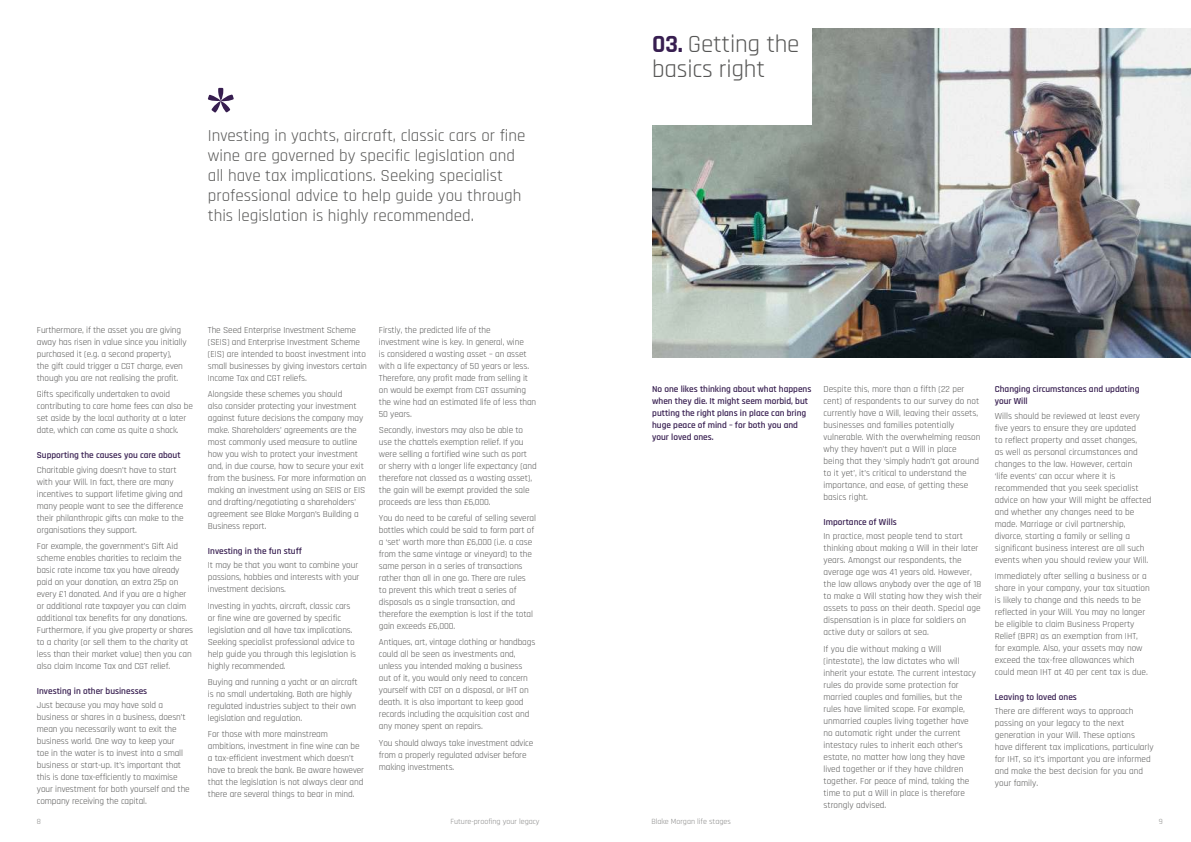
<style>
.page{position:relative;width:1191px;height:842px;background:#fff}
.page>*{position:absolute;margin:0;border:0;box-sizing:border-box;transform-origin:0 0}
.t1{font:25px/25px "Rajdhani";letter-spacing:-.01em;color:#575756}
.t2{font:17px/20px "Rajdhani";color:#575756}
.t3{font:9.2px/12px "Rajdhani";letter-spacing:-.01em;color:#575756}
.t4{font:600 9.2px/12px "Rajdhani";color:#371e50}
.t5{font:8px "Rajdhani";color:#878786}
.s1{font-weight:700;color:#371e50}
</style>
<div class="page">
<img style="left:652px;top:28px;width:539px;height:330px">
<div style="left:607px;top:0;width:204px;height:125px;background:#fff"></div>
<svg style="left:208px;top:88px;width:26px;height:25px"></svg>
<h2 class="t2" style="left:208px;top:126px;width:319px">Investing in yachts, aircraft, classic cars or fine wine are governed by specific legislation and all have tax implications. Seeking specialist professional advice to help guide you through this legislation is highly recommended.</h2>
<p class="t3" style="left:37px;top:324px;width:151px">Furthermore, if the asset you are giving away has risen in value since you initially purchased it (e.g. a second property),<br>the gift could trigger a CGT charge, even though you are not realising the profit.</p>
<p class="t3" style="left:37px;top:388px;width:158px">Gifts specifically undertaken to avoid contributing to care home fees can also be set aside by the local authority at a later date, which can come as quite a shock.</p>
<p class="t4" style="left:37px;top:449px;width:145px">Supporting the causes you care about</p>
<p class="t3" style="left:37px;top:464px;width:148px">Charitable giving doesn’t have to start with your Will. In fact, there are many incentives to support lifetime giving and many people want to see the difference their philanthropic gifts can make to the organisations they support.</p>
<p class="t3" style="left:37px;top:540px;width:158px">For example, the government’s Gift Aid scheme enables charities to reclaim the basic rate income tax you have already paid on your donation, an extra 25p on every £1 donated. And if you are a higher or additional rate taxpayer you can claim additional tax benefits for any donations.<br>Furthermore, if you give property or shares to a charity (or sell them to the charity at less than their market value) then you can also claim Income Tax and CGT relief.</p>
<p class="t4" style="left:37px;top:685px;width:112px">Investing in other businesses</p>
<p class="t3" style="left:37px;top:700px;width:154px">Just because you may have sold a business or shares in a business, doesn’t mean you necessarily want to exit the business world. One way to keep your<br>toe in the water is to invest into a small business or start-up. It’s important that this is done tax-efficiently to maximise your investment for both yourself and the company receiving the capital.</p>
<p class="t3" style="left:208px;top:324px;width:160px">The Seed Enterprise Investment Scheme (SEIS) and Enterprise Investment Scheme (EIS) are intended to boost investment into small businesses by giving investors certain Income Tax and CGT reliefs.</p>
<p class="t3" style="left:208px;top:388px;width:160px">Alongside these schemes you should<br>also consider protecting your investment against future decisions the company may make. Shareholders’ agreements are the most commonly used measure to outline how you wish to protect your investment and, in due course, how to secure your exit from the business. For more information on making an investment using an SEIS or EIS and drafting/negotiating a shareholders’ agreement see Blake Morgan’s Building a Business report.</p>
<p class="t4" style="left:208px;top:545px;width:96px">Investing in the fun stuff</p>
<p class="t3" style="left:208px;top:560px;width:153px">It may be that you want to combine your passions, hobbies and interests with your investment decisions.</p>
<p class="t3" style="left:208px;top:600px;width:150px">Investing in yachts, aircraft, classic cars or fine wine are governed by specific legislation and all have tax implications.<br>Seeking specialist professional advice to help guide you through this legislation is highly recommended.</p>
<p class="t3" style="left:208px;top:676px;width:151px">Buying and running a yacht or an aircraft is no small undertaking. Both are highly regulated industries subject to their own legislation and regulation.</p>
<p class="t3" style="left:208px;top:729px;width:158px">For those with more mainstream ambitions, investment in fine wine can be a tax-efficient investment which doesn’t have to break the bank. Be aware however that the legislation is not always clear and there are several things to bear in mind.</p>
<p class="t3" style="left:379px;top:324px;width:159px">Firstly, the predicted life of the<br>investment wine is key. In general, wine<br>is considered a wasting asset – an asset with a life expectancy of 50 years or less.<br>Therefore, any profit made from selling it on would be exempt from CGT assuming the wine had an estimated life of less than 50 years.</p>
<p class="t3" style="left:379px;top:424px;width:159px">Secondly, investors may also be able to use the chattels exemption relief. If you were selling a fortified wine such as port or sherry with a longer life expectancy (and therefore not classed as a wasting asset), the gain will be exempt provided the sale proceeds are less than £6,000.</p>
<p class="t3" style="left:379px;top:512px;width:159px">You do need to be careful of selling several bottles which could be said to form part of a ‘set’ worth more than £6,000 (i.e. a case from the same vintage or vineyard) to the same person in a series of transactions rather than all in one go. There are rules<br>to prevent this which treat a series of disposals as a single transaction, and therefore the exemption is lost if the total gain exceeds £6,000.</p>
<p class="t3" style="left:379px;top:637px;width:158px">Antiques, art, vintage clothing or handbags could all be seen as investments and, unless you intended making a business out of it, you would only need to concern yourself with CGT on a disposal, or IHT on death. It is also important to keep good records including the acquisition cost and any money spent on repairs.</p>
<p class="t3" style="left:379px;top:737px;width:156px">You should always take investment advice from a properly regulated adviser before making investments.</p>
<h1 class="t1" style="left:652px;top:32px;width:149px"><span class="s1">03.</span> Getting the basics right</h1>
<p class="t4" style="left:652px;top:383px;width:161px">No one likes thinking about what happens when they die. It might seem morbid, but putting the right plans in place can bring huge peace of mind – for both you and your loved ones.</p>
<p class="t3" style="left:823px;top:383px;width:158px">Despite this, more than a fifth (22 per cent) of respondents to our survey do not currently have a Will, leaving their assets, businesses and families potentially vulnerable. With the overwhelming reason why they haven’t put a Will in place<br>being that they ‘simply hadn’t got around to it yet’, it’s critical to understand the importance, and ease, of getting these basics right.</p>
<p class="t4" style="left:823px;top:516px;width:75px">Importance of Wills</p>
<p class="t3" style="left:823px;top:531px;width:160px">In practice, most people tend to start thinking about making a Will in their later years. Amongst our respondents, the average age was 41 years old. However, the law allows anybody over the age of 18 to make a Will stating how they wish their assets to pass on their death. Special age dispensation is in place for soldiers on active duty or sailors at sea.</p>
<p class="t3" style="left:823px;top:643px;width:154px">If you die without making a Will (intestate), the law dictates who will inherit your estate. The current intestacy rules do provide some protection for married couples and families, but the rules have limited scope. For example, unmarried couples living together have no automatic right under the current intestacy rules to inherit each other’s estate, no matter how long they have lived together or if they have children together. For peace of mind, taking the time to put a Will in place is therefore strongly advised.</p>
<p class="t4" style="left:994px;top:383px;width:146px">Changing circumstances and updating your Will</p>
<p class="t3" style="left:994px;top:410px;width:158px">Wills should be reviewed at least every five years to ensure they are updated<br>to reflect property and asset changes,<br>as well as personal circumstances and changes to the law. However, certain<br>‘life events’ can occur where it is recommended that you seek specialist advice on how your Will might be affected and whether any changes need to be made. Marriage or civil partnership, divorce, starting a family or selling a significant business interest are all such events when you should review your Will.</p>
<p class="t3" style="left:994px;top:570px;width:156px">Immediately after selling a business or a share in your company, your tax situation is likely to change and this needs to be reflected in your Will. You may no longer be eligible to claim Business Property Relief (BPR) as an exemption from IHT, for example. Also, your assets may now exceed the tax-free allowances which could mean IHT at 40 per cent tax is due.</p>
<p class="t4" style="left:994px;top:691px;width:84px">Leaving to loved ones</p>
<p class="t3" style="left:994px;top:706px;width:160px">There are different ways to approach passing on your legacy to the next generation in your Will. These options have different tax implications, particularly for IHT, so it’s important you are informed and make the best decision for you and your family.</p>
<p class="t5" style="left:450px;top:819px;width:91px">Future-proofing your legacy</p>
<p class="t5" style="left:651px;top:819px;width:81px">Blake Morgan life stages</p>
<p class="t5" style="left:37px;top:819px;width:6px">8</p>
<p class="t5" style="left:1158px;top:819px;width:5px">9</p>
</div>
